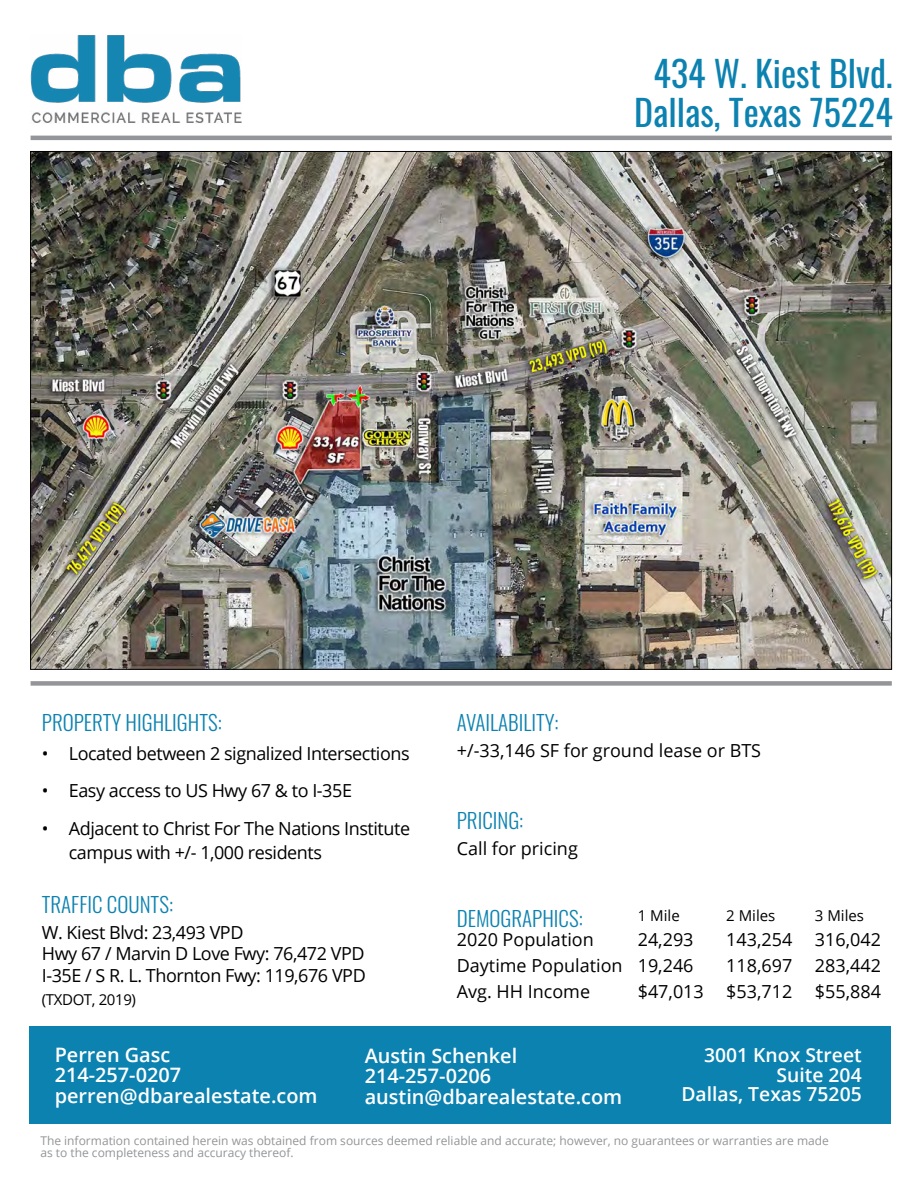
<style>
.page{position:relative;width:918px;height:1188px;background:#fff}
.page>*{position:absolute;margin:0;border:0;box-sizing:border-box;transform-origin:0 0}
.t1{font:36px/38.8px "Oswald";color:#0c82b0;text-align:center}
.t2{font:300 21px "Oswald";color:#0c82b0}
.t3{font:600 19.95px/20.7px "Open Sans";color:#fff}
.t4{font:600 19.35px/19.5px "Open Sans";color:#fff;text-align:right}
.t5{font:18px/21.6px "Open Sans";letter-spacing:-.025em;color:#000}
.t6{font:18px "Open Sans";color:#000}
.t7{font:15px "Open Sans";color:#000}
.t8{font:15px "Open Sans";letter-spacing:-.025em;color:#000}
.t9{font:12px/12px "Open Sans";color:#939598}
</style>
<div class="page">
<img style="left:31px;top:35px;width:210px;height:88px">
<hr style="left:31px;top:136px;width:861px;height:4px;background:#939598">
<div style="left:31px;top:681px;width:861px;height:5px;background:#939598"></div>
<img style="left:32px;top:153px;width:858px;height:515px">
<div style="left:29px;top:1026px;width:861px;height:97px;background:#0c82b0"></div>
<h1 class="t1" style="left:634px;top:50px;width:260px">434 W. Kiest Blvd.<br>Dallas, Texas 75224</h1>
<p class="t2" style="left:42px;top:704px;width:181px">PROPERTY HIGHLIGHTS:</p>
<p class="t5" style="left:42px;top:742px;width:369px">• Located between 2 signalized Intersections</p>
<p class="t5" style="left:42px;top:779px;width:312px">• Easy access to US Hwy 67 &amp; to I-35E</p>
<p class="t5" style="left:69px;top:816px;width:343px;line-height:24px;text-indent:-27px">• Adjacent to Christ For The Nations Institute campus with +/- 1,000 residents</p>
<p class="t2" style="left:42px;top:885px;width:133px">TRAFFIC COUNTS:</p>
<p class="t5" style="left:42px;top:921px;width:325px">W. Kiest Blvd: 23,493 VPD<br>Hwy 67 / Marvin D Love Fwy: 76,472 VPD<br>I-35E / S R. L. Thornton Fwy: 119,676 VPD</p>
<p class="t8" style="left:42px;top:990px;width:96px">(TXDOT, 2019)</p>
<p class="t2" style="left:457px;top:704px;width:103px">AVAILABILITY:</p>
<p class="t6" style="left:457px;top:739px;width:306px">+/-33,146 SF for ground lease or BTS</p>
<p class="t2" style="left:457px;top:802px;width:68px">PRICING:</p>
<p class="t6" style="left:457px;top:836px;width:123px">Call for pricing</p>
<p class="t2" style="left:457px;top:899px;width:128px">DEMOGRAPHICS:</p>
<p class="t7" style="left:638px;top:905px;width:44px">1 Mile</p>
<p class="t7" style="left:726px;top:905px;width:51px">2 Miles</p>
<p class="t7" style="left:815px;top:905px;width:51px">3 Miles</p>
<p class="t6" style="left:457px;top:928px;width:139px">2020 Population</p>
<p class="t5" style="left:638px;top:929px;width:57px">24,293</p>
<p class="t6" style="left:726px;top:928px;width:156px">143,254 316,042</p>
<p class="t6" style="left:457px;top:953px;width:238px">Daytime Population 19,246</p>
<p class="t6" style="left:726px;top:953px;width:156px">118,697 283,442</p>
<p class="t6" style="left:457px;top:979px;width:135px">Avg. HH Income</p>
<p class="t6" style="left:638px;top:979px;width:245px">$47,013 $53,712 $55,884</p>
<p class="t3" style="left:55px;top:1044px;width:264px">Perren Gasc<br>214-257-0207 perren@dbarealestate.com</p>
<p class="t4" style="left:681px;top:1045px;width:182px">3001 Knox Street<br>Suite 204<br>Dallas, Texas 75205</p>
<p class="t3" style="left:365px;top:1045px;width:259px">Austin Schenkel<br>214-257-0206 austin@dbarealestate.com</p>
<p class="t9" style="left:40px;top:1134px;width:790px">The information contained herein was obtained from sources deemed reliable and accurate; however, no guarantees or warranties are made as to the completeness and accuracy thereof.</p>
</div>
